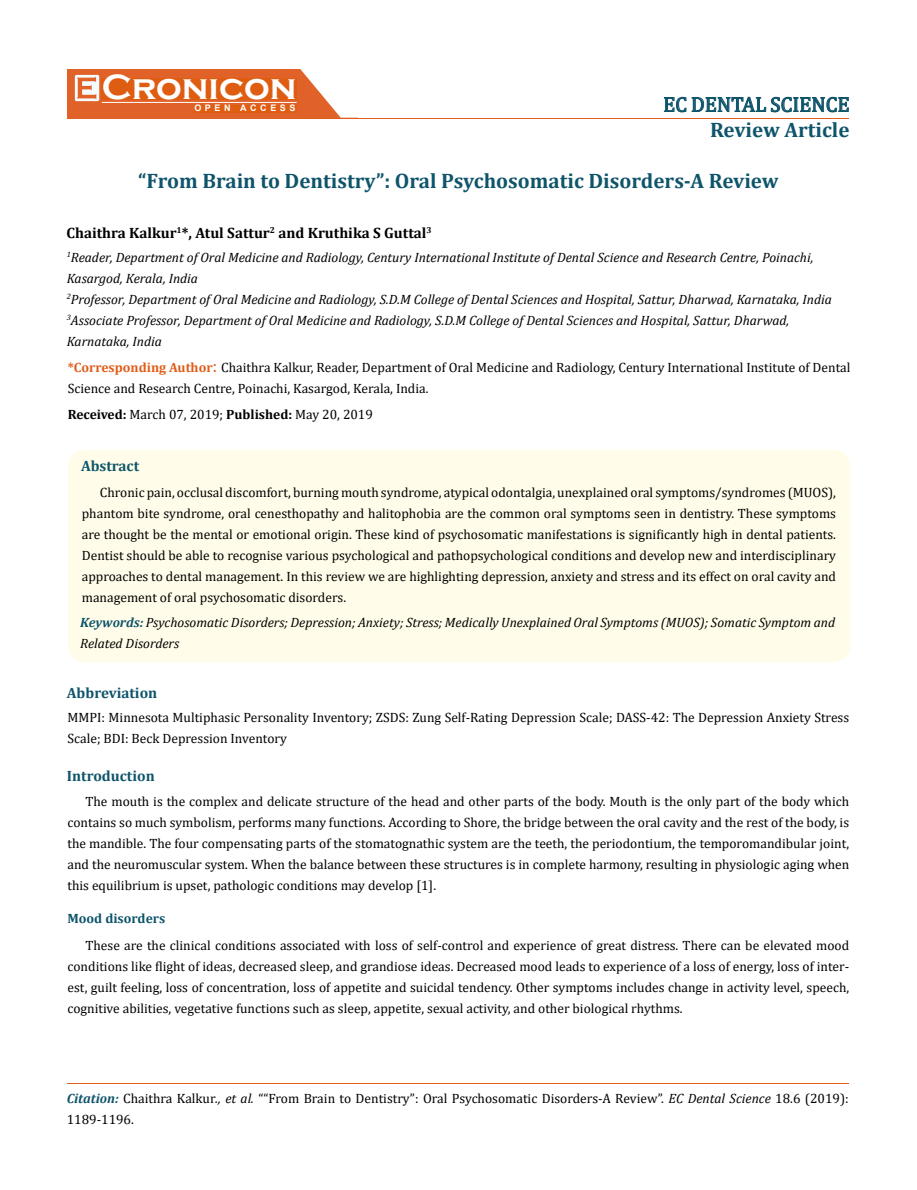
<style>
.page{position:relative;width:917px;height:1190px;background:#fff}
.page>*{position:absolute;margin:0;border:0;box-sizing:border-box;transform-origin:0 0}
.t1{font:700 36px "Copperplate Gothic";color:#fff}
.t2{font:700 21px "Cambria";color:#0e546a}
.t3{font:21px "Cambria";color:#0e546a}
.t4{font:700 15px "Cambria";color:#000}
.t5{font:700 15px "Cambria";color:#0e546a}
.t6{font:13.5px/21px "Cambria";color:#000}
.t7{font:italic 13.5px/21px "Cambria";color:#000}
.t8{font:700 13.5px "Cambria";color:#0e546a}
.t9{font:700 9px "Arial";letter-spacing:.4em;color:#fff}
.s1{font-weight:700;color:#e05d1a}
.s2{font-size:18px;color:#e05d1a}
.s3{font-weight:700}
.s4{font-weight:700;color:#0e546a}
.s5{font-weight:700;font-style:italic;color:#0e546a}
.s6{font-style:italic}
</style>
<div class="page">
<div style="left:67px;top:70px;width:290px;height:49px;background:#e06228"></div>
<svg style="left:300px;top:69px;width:58px;height:49px"></svg>
<img style="left:75px;top:75px;width:24px;height:26px">
<div style="left:102px;top:79px;width:195px;height:21px;background:#df5d11"></div>
<div style="left:194px;top:105px;width:103px;height:7px;background:#df5d11"></div>
<svg style="left:663px;top:97px;width:186px;height:15px"></svg>
<hr style="left:102px;top:102px;width:194px;height:1px;background:#fff">
<hr style="left:279px;top:118px;width:569px;height:1px;background:#e05d1a">
<hr style="left:67px;top:1083px;width:781px;height:1px;background:#e05d1a">
<div style="left:68px;top:450px;width:782px;height:212px;background:#fffde9;border-radius:18px"></div>
<h1 class="t1" style="left:102px;top:68px;width:196px">Cronicon</h1>
<p class="t9" style="left:194px;top:102px;width:103px">OPEN ACCESS</p>
<h2 class="t3" style="left:663px;top:92px;width:188px">EC DENTAL SCIENCE</h2>
<h2 class="t2" style="left:710px;top:115px;width:141px">Review Article</h2>
<h2 class="t2" style="left:138px;top:166px;width:642px">“From Brain to Dentistry”: Oral Psychosomatic Disorders-A Review</h2>
<p class="t4" style="left:66px;top:222px;width:367px">Chaithra Kalkur<sup>1</sup>*, Atul Sattur<sup>2</sup> and Kruthika S Guttal<sup>3</sup></p>
<p class="t7" style="left:67px;top:246px;width:766px"><sup>1</sup>Reader, Department of Oral Medicine and Radiology, Century International Institute of Dental Science and Research Centre, Poinachi, Kasargod, Kerala, India<br><sup>2</sup>Professor, Department of Oral Medicine and Radiology, S.D.M College of Dental Sciences and Hospital, Sattur, Dharwad, Karnataka, India <sup>3</sup>Associate Professor, Department of Oral Medicine and Radiology, S.D.M College of Dental Sciences and Hospital, Sattur, Dharwad, Karnataka, India</p>
<p class="t6" style="left:68px;top:357px;width:784px"><span class="s1">*Corresponding Author</span><span class="s2">:</span> Chaithra Kalkur, Reader, Department of Oral Medicine and Radiology, Century International Institute of Dental<br>Science and Research Centre, Poinachi, Kasargod, Kerala, India.</p>
<p class="t6" style="left:68px;top:403px;width:307px"><span class="s3">Received:</span> March 07, 2019; <span class="s3">Published:</span> May 20, 2019</p>
<p class="t5" style="left:81px;top:455px;width:60px">Abstract</p>
<p class="t6" style="left:82px;top:481px;width:755px;text-align:justify;text-indent:18px">Chronic pain, occlusal discomfort, burning mouth syndrome, atypical odontalgia, unexplained oral symptoms/syndromes (MUOS), phantom bite syndrome, oral cenesthopathy and halitophobia are the common oral symptoms seen in dentistry. These symptoms are thought be the mental or emotional origin. These kind of psychosomatic manifestations is significantly high in dental patients.<br>Dentist should be able to recognise various psychological and pathopsychological conditions and develop new and interdisciplinary approaches to dental management. In this review we are highlighting depression, anxiety and stress and its effect on oral cavity and management of oral psychosomatic disorders.</p>
<p class="t7" style="left:80px;top:611px;width:756px"><span class="s4">Keywords:</span> Psychosomatic Disorders; Depression; Anxiety; Stress; Medically Unexplained Oral Symptoms (MUOS); Somatic Symptom and<br>Related Disorders</p>
<p class="t5" style="left:67px;top:682px;width:92px">Abbreviation</p>
<p class="t6" style="left:67px;top:707px;width:783px">MMPI: Minnesota Multiphasic Personality Inventory; ZSDS: Zung Self-Rating Depression Scale; DASS-42: The Depression Anxiety Stress<br>Scale; BDI: Beck Depression Inventory</p>
<p class="t5" style="left:67px;top:765px;width:89px">Introduction</p>
<p class="t6" style="left:67px;top:790px;width:783px;text-align:justify;text-indent:18px">The mouth is the complex and delicate structure of the head and other parts of the body. Mouth is the only part of the body which contains so much symbolism, performs many functions. According to Shore, the bridge between the oral cavity and the rest of the body, is the mandible. The four compensating parts of the stomatognathic system are the teeth, the periodontium, the temporomandibular joint, and the neuromuscular system. When the balance between these structures is in complete harmony, resulting in physiologic aging when this equilibrium is upset, pathologic conditions may develop [1].</p>
<p class="t8" style="left:67px;top:908px;width:99px">Mood disorders</p>
<p class="t6" style="left:67px;top:934px;width:783px;text-align:justify;text-indent:18px">These are the clinical conditions associated with loss of self-control and experience of great distress. There can be elevated mood conditions like flight of ideas, decreased sleep, and grandiose ideas. Decreased mood leads to experience of a loss of energy, loss of inter&shy;est, guilt feeling, loss of concentration, loss of appetite and suicidal tendency. Other symptoms includes change in activity level, speech, cognitive abilities, vegetative functions such as sleep, appetite, sexual activity, and other biological rhythms.</p>
<p class="t6" style="left:67px;top:1088px;width:783px"><span class="s5">Citation:</span> Chaithra Kalkur<span class="s6">., et al.</span> ““From Brain to Dentistry”: Oral Psychosomatic Disorders-A Review”. <span class="s6">EC Dental Science</span> 18.6 (2019):<br>1189-1196.</p>
</div>
